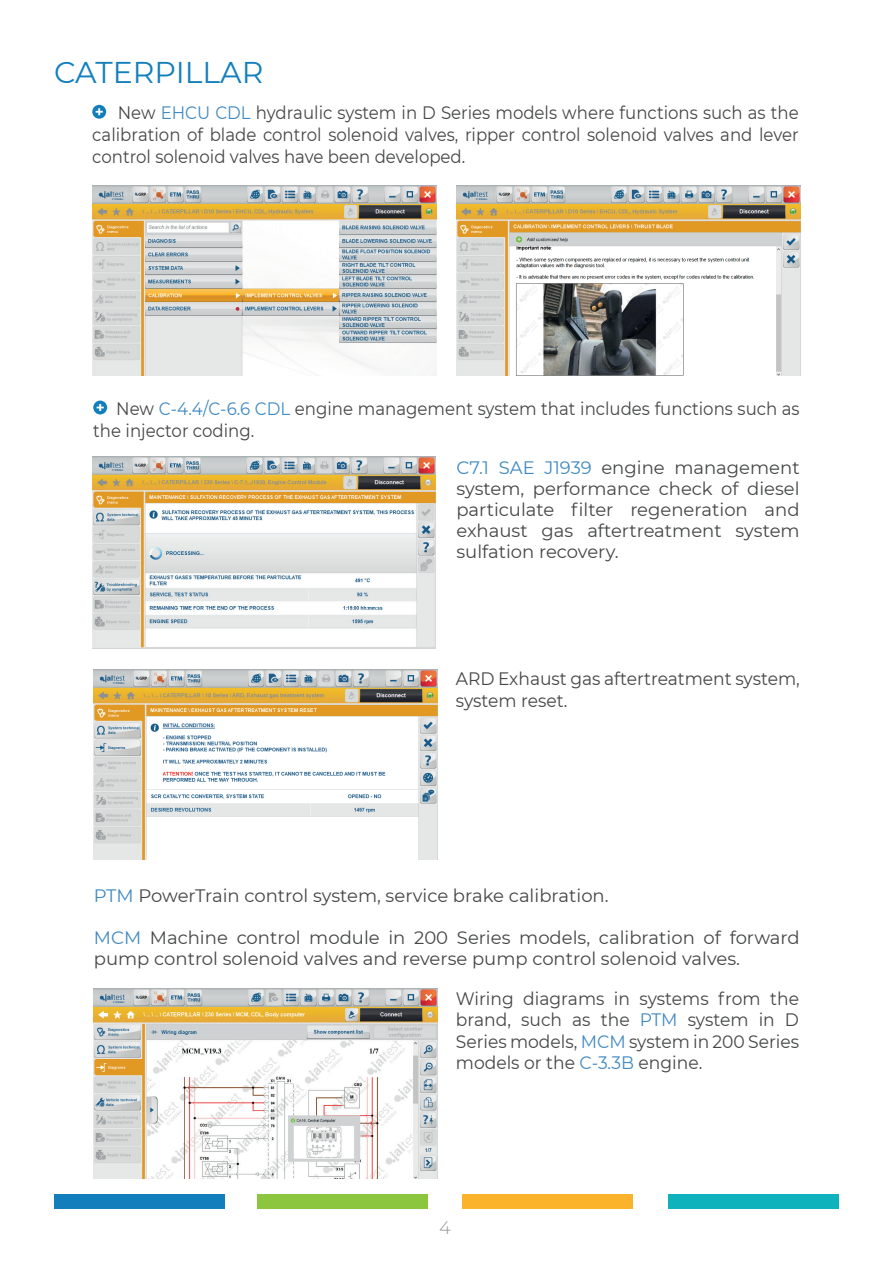
<style>
.page{position:relative;width:893px;height:1263px;background:#fff}
.page>*{position:absolute;margin:0;border:0;box-sizing:border-box;transform-origin:0 0}
.t1{font:30px "Montserrat";color:#127fbc}
.t2{font:18px/21px "Montserrat";color:#454647}
.t3{font:18px/21.6px "Montserrat";color:#454647;text-align:justify;scale:.92 1}
.t4{font:18px/21.6px "Montserrat";color:#454647;scale:.95 1}
.t5{font:300 18px "Montserrat";color:#939598}
.s1{color:#4089c2}
</style>
<div class="page">
<div style="left:54px;top:1195px;width:170px;height:14px;background:#127fbc"></div>
<div style="left:669px;top:1195px;width:170px;height:14px;background:#0eb2bc"></div>
<div style="left:257px;top:1195px;width:170px;height:14px;background:#8bc63e"></div>
<div style="left:462px;top:1195px;width:170px;height:14px;background:#fcb32c"></div>
<img style="left:94px;top:669px;width:344px;height:190px">
<img style="left:93px;top:988px;width:344px;height:190px">
<svg style="left:92px;top:105px;width:14px;height:14px"></svg>
<img style="left:92px;top:185px;width:344px;height:190px">
<img style="left:456px;top:186px;width:344px;height:190px">
<svg style="left:93px;top:401px;width:14px;height:13px"></svg>
<img style="left:93px;top:456px;width:342px;height:193px">
<p class="t1" style="left:54px;top:52px;width:211px">CATERPILLAR</p>
<p class="t3" style="left:92px;top:102px;width:769px;text-indent:25px">New <span class="s1">EHCU CDL</span> hydraulic system in D Series models where functions such as the calibration of blade control solenoid valves, ripper control solenoid valves and lever control solenoid valves have been developed.</p>
<p class="t3" style="left:93px;top:397px;width:769px;text-indent:23px">New <span class="s1">C-4.4/C-6.6 CDL</span> engine management system that includes functions such as the injector coding.</p>
<p class="t2" style="left:456px;top:456px;width:345px;text-align:justify"><span class="s1">C7.1 SAE J1939</span> engine management system, performance check of diesel particulate filter regeneration and exhaust gas aftertreatment system sulfation recovery.</p>
<p class="t4" style="left:456px;top:667px;width:364px">ARD Exhaust gas aftertreatment system, system reset.</p>
<p class="t2" style="left:94px;top:885px;width:516px"><span class="s1">PTM</span> PowerTrain control system, service brake calibration.</p>
<p class="t2" style="left:94px;top:927px;width:707px"><span class="s1">MCM</span> Machine control module in 200 Series models, calibration of forward pump control solenoid valves and reverse pump control solenoid valves.</p>
<p class="t4" style="left:456px;top:987px;width:363px;text-align:justify">Wiring diagrams in systems from the brand, such as the <span class="s1">PTM</span> system in D Series models, <span class="s1">MCM</span> system in 200 Series models or the <span class="s1">C-3.3B</span> engine.</p>
<p class="t5" style="left:439px;top:1215px;width:13px">4</p>
</div>
